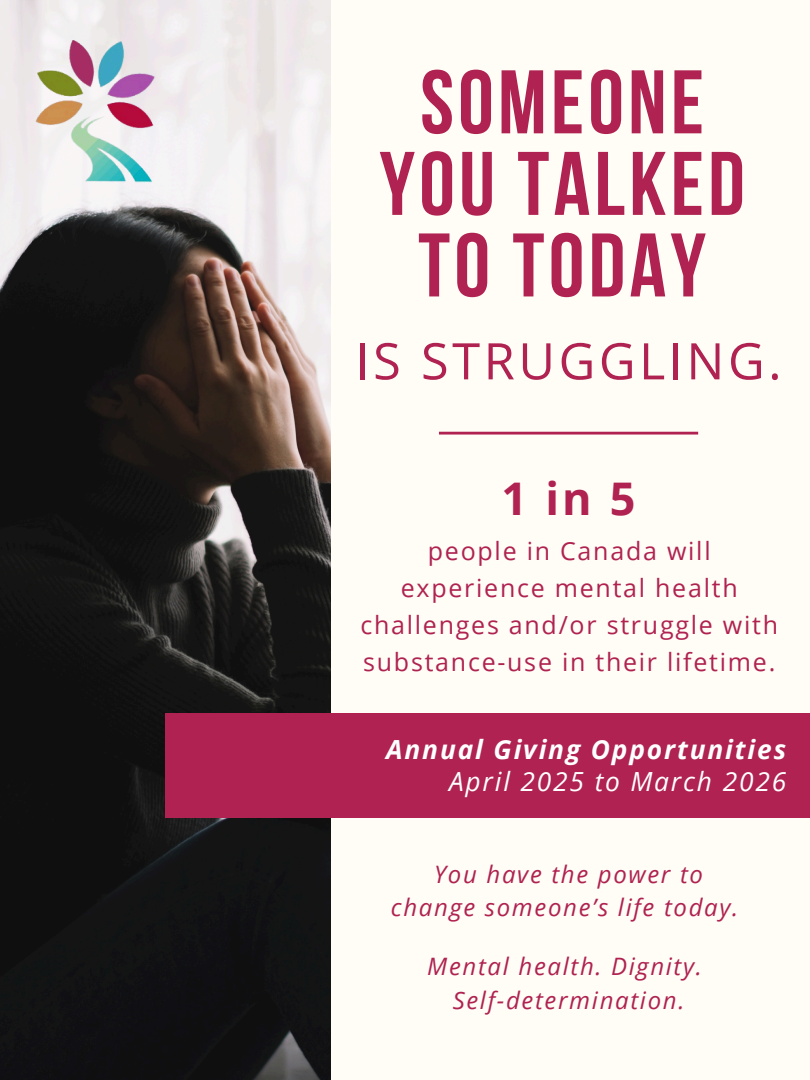
<style>
.page{position:relative;width:810px;height:1080px;background:#fffdf5}
.page>*{position:absolute;margin:0;border:0;box-sizing:border-box;transform-origin:0 0}
.t1{font:700 90px/81.6px "Bebas Neue";letter-spacing:.045em;color:#af2251;text-align:center}
.t2{font:50.44px "Open Sans";letter-spacing:.07em;color:#af2251}
.t3{font:700 45px "Open Sans";color:#af2251}
.t4{font:italic 700 26.38px "Open Sans";letter-spacing:.07em;color:#fff}
.t5{font:italic 26.38px "Open Sans";letter-spacing:.07em;color:#fff}
.t6{font:25px/37px "Open Sans";letter-spacing:.07em;color:#af2251;text-align:center}
.t7{font:italic 24px/33.2px "Open Sans";letter-spacing:.07em;color:#af2251;text-align:center}
</style>
<div class="page">
<img style="left:0;top:0;width:330px;height:1080px">
<img style="left:32px;top:40px;width:133px;height:153px">
<div style="left:165px;top:713px;width:645px;height:104px;background:#af2251"></div>
<hr style="left:439px;top:432px;width:259px;height:3px;background:#af2251">
<p class="t1" style="left:379px;top:70px;width:367px">SOMEONE<br>YOU TALKED<br>TO TODAY</p>
<p class="t2" style="left:356px;top:326px;width:428px">IS STRUGGLING.</p>
<p class="t3" style="left:502px;top:467px;width:135px">1in5</p>
<h1 class="t6" style="left:360px;top:532px;width:419px">people in Canada will experience mental health challenges and/or struggle with substance-use in their lifetime.</h1>
<p class="t4" style="left:386px;top:731px;width:402px">Annual Giving Opportunities</p>
<p class="t5" style="left:449px;top:762px;width:339px">April 2025 to March 2026</p>
<h2 class="t7" style="left:391px;top:857px;width:349px">You have the power to change someone’s life today.</h2>
<p class="t7" style="left:427px;top:949px;width:276px">Mental health. Dignity.</p>
<h3 class="t7" style="left:453px;top:983px;width:233px">Self-determination.</h3>
</div>
